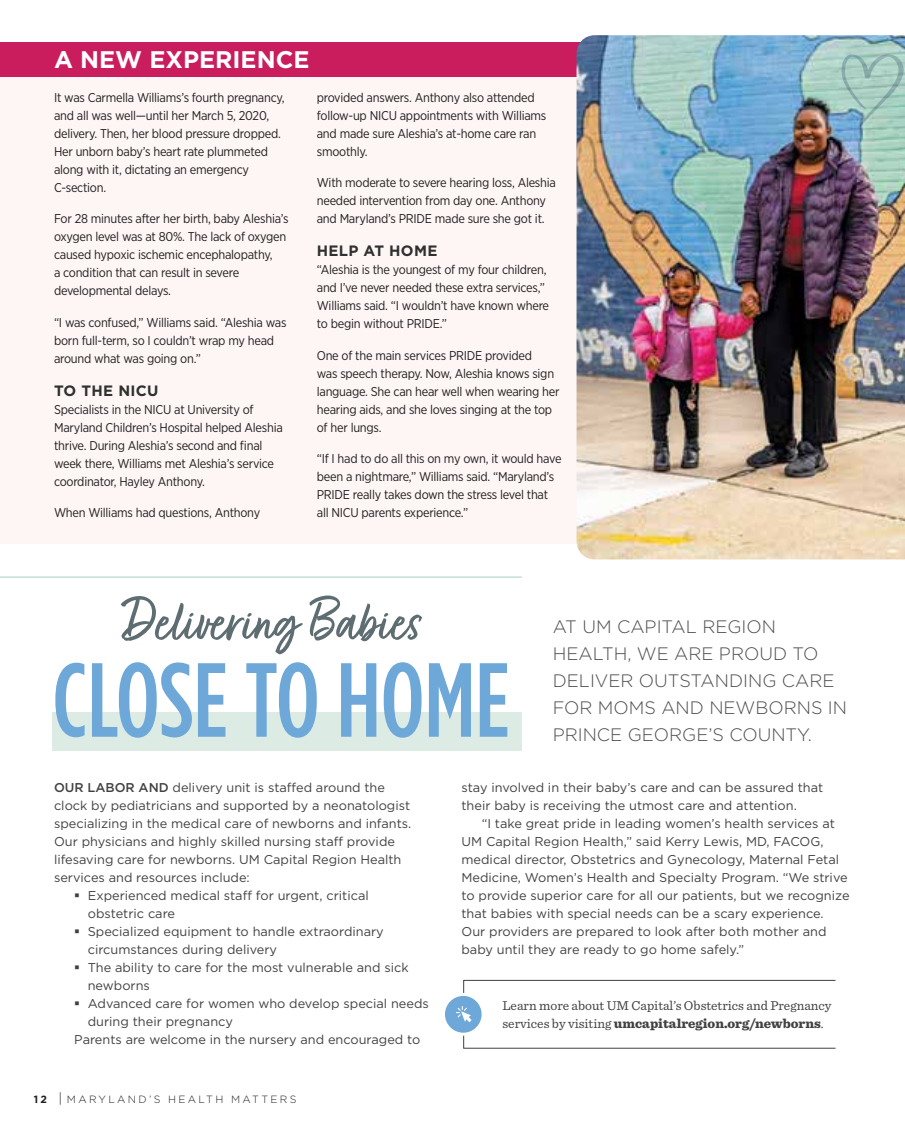
<style>
.page{position:relative;width:905px;height:1134px;background:#fff}
.page>*{position:absolute;margin:0;border:0;box-sizing:border-box;transform-origin:0 0}
.t1{font:500 105px "Gotham Condensed";color:#6da8d9}
.t2{font:69.3px "Fave Script Pro";color:#5e6d71}
.t3{font:700 24px "Gotham";color:#fff}
.t4{font:300 18px/27px "Gotham";color:#4d4d4f}
.t5{font:700 15px "Gotham";letter-spacing:.02em;color:#303030}
.t6{font:13.5px/17.2px "Sentinel";color:#414042}
.t7{font:12.75px/18px "Gotham Narrow";letter-spacing:-.02em;color:#231f20}
.t8{font:12.75px/18px "Gotham";color:#414042}
.t9{font:300 10.5px "Gotham";letter-spacing:.22em;color:#231f20}
.s1{font-weight:500}
.s2{font-weight:700}
.s3{font-size:13.5px}
.s4{font-weight:900}
</style>
<div class="page">
<div style="left:0;top:76px;width:608px;height:468px;background:#fdf6f5"></div>
<div style="left:0;top:43px;width:613px;height:34px;background:#ca1d5d"></div>
<img style="left:576px;top:35px;width:328px;height:524px">
<svg style="left:841px;top:54px;width:63px;height:73px;background:#9fc5be"></svg>
<div style="left:463px;top:980px;width:373px;height:69px;border:1px solid #414042"></div>
<div style="left:443px;top:994px;width:40px;height:40px;background:#6da8d9;border-radius:50%"></div>
<div style="left:442px;top:993px;width:42px;height:43px;border:3px solid #fff;border-radius:50%"></div>
<svg style="left:456px;top:1006px;width:15px;height:16px"></svg>
<div style="left:52px;top:712px;width:470px;height:39px;background:#ddebe5"></div>
<hr style="left:0;top:576px;width:522px;height:2px;background:#c4ded4">
<h3 class="t3" style="left:54px;top:45px;width:257px">A NEW EXPERIENCE</h3>
<p class="t7" style="left:54px;top:88px;width:232px">It was Carmella Williams’s fourth pregnancy, and all was well—until her March 5, 2020, delivery. Then, her blood pressure dropped.<br>Her unborn baby’s heart rate plummeted along with it, dictating an emergency C-section.</p>
<p class="t7" style="left:54px;top:209px;width:236px">For 28 minutes after her birth, baby Aleshia’s oxygen level was at 80%. The lack of oxygen caused hypoxic ischemic encephalopathy,<br>a condition that can result in severe developmental delays.</p>
<p class="t7" style="left:54px;top:313px;width:234px">“I was confused,” Williams said. “Aleshia was born full-term, so I couldn’t wrap my head around what was going on.”</p>
<p class="t5" style="left:54px;top:381px;width:106px">TO THE NICU</p>
<p class="t7" style="left:54px;top:400px;width:230px">Specialists in the NICU at University of Maryland Children’s Hospital helped Aleshia thrive. During Aleshia’s second and final week there, Williams met Aleshia’s service coordinator, Hayley Anthony.</p>
<p class="t7" style="left:54px;top:503px;width:208px">When Williams had questions, Anthony</p>
<p class="t7" style="left:317px;top:88px;width:231px">provided answers. Anthony also attended follow-up NICU appointments with Williams and made sure Aleshia’s at-home care ran smoothly.</p>
<p class="t7" style="left:317px;top:173px;width:240px">With moderate to severe hearing loss, Aleshia needed intervention from day one. Anthony and Maryland’s PRIDE made sure she got it.</p>
<p class="t5" style="left:317px;top:242px;width:122px">HELP AT HOME</p>
<p class="t7" style="left:317px;top:260px;width:234px">“Aleshia is the youngest of my four children, and I’ve never needed these extra services,” Williams said. “I wouldn’t have known where to begin without PRIDE.”</p>
<p class="t7" style="left:317px;top:346px;width:244px">One of the main services PRIDE provided<br>was speech therapy. Now, Aleshia knows sign language. She can hear well when wearing her hearing aids, and she loves singing at the top of her lungs.</p>
<p class="t7" style="left:317px;top:449px;width:246px">“If I had to do all this on my own, it would have been a nightmare,” Williams said. “Maryland’s PRIDE really takes down the stress level that all NICU parents experience.”</p>
<h2 class="t2" style="left:123px;top:583px;width:301px">Delivering Babies</h2>
<h1 class="t1" style="left:52px;top:642px;width:459px">CLOSE TO HOME</h1>
<h3 class="t4" style="left:552px;top:613px;width:296px">AT UM CAPITAL REGION<br>HEALTH, WE ARE PROUD TO<br>DELIVER OUTSTANDING CARE<br>FOR MOMS AND NEWBORNS IN<br>PRINCE GEORGE’S COUNTY.</h3>
<p class="t8" style="left:54px;top:778px;width:332px"><span class="s1">OUR LABOR AND</span> delivery unit is staffed around the</p>
<p class="t8" style="left:54px;top:796px;width:357px">clock by pediatricians and supported by a neonatologist</p>
<p class="t8" style="left:54px;top:814px;width:359px">specializing in the medical care of newborns and infants.</p>
<p class="t8" style="left:54px;top:832px;width:342px">Our physicians and highly skilled nursing staff provide</p>
<p class="t8" style="left:54px;top:850px;width:349px">lifesaving care for newborns. UM Capital Region Health</p>
<p class="t8" style="left:54px;top:868px;width:197px">services and resources include:</p>
<p class="t8" style="left:88px;top:886px;width:282px">Experienced medical staff for urgent, critical</p>
<p class="t8" style="left:88px;top:904px;width:89px">obstetric care</p>
<p class="t8" style="left:88px;top:922px;width:297px">Specialized equipment to handle extraordinary</p>
<p class="t8" style="left:88px;top:940px;width:191px">circumstances during delivery</p>
<p class="t8" style="left:88px;top:958px;width:322px">The ability to care for the most vulnerable and sick</p>
<p class="t8" style="left:88px;top:976px;width:64px">newborns</p>
<p class="t8" style="left:88px;top:994px;width:342px">Advanced care for women who develop special needs</p>
<p class="t8" style="left:88px;top:1012px;width:147px">during their pregnancy</p>
<p class="t8" style="left:74px;top:1030px;width:347px">Parents are welcome in the nursery and encouraged to</p>
<p class="t9" style="left:34px;top:1093px;width:264px"><span class="s2">12</span> <span class="s3">|</span> MARYLAND’S HEALTH MATTERS</p>
<p class="t8" style="left:461px;top:778px;width:363px">stay involved in their baby’s care and can be assured that their baby is receiving the utmost care and attention.</p>
<p class="t8" style="left:461px;top:814px;width:389px;text-indent:20px">“I take great pride in leading women’s health services at UM Capital Region Health,” said Kerry Lewis, MD, FACOG, medical director, Obstetrics and Gynecology, Maternal Fetal Medicine, Women’s Health and Specialty Program. “We strive to provide superior care for all our patients, but we recognize that babies with special needs can be a scary experience.<br>Our providers are prepared to look after both mother and baby until they are ready to go home safely.”</p>
<p class="t6" style="left:502px;top:996px;width:330px">Learn more about UM Capital’s Obstetrics and Pregnancy services by visiting <span class="s4">umcapitalregion.org/newborns</span>.</p>
</div>
